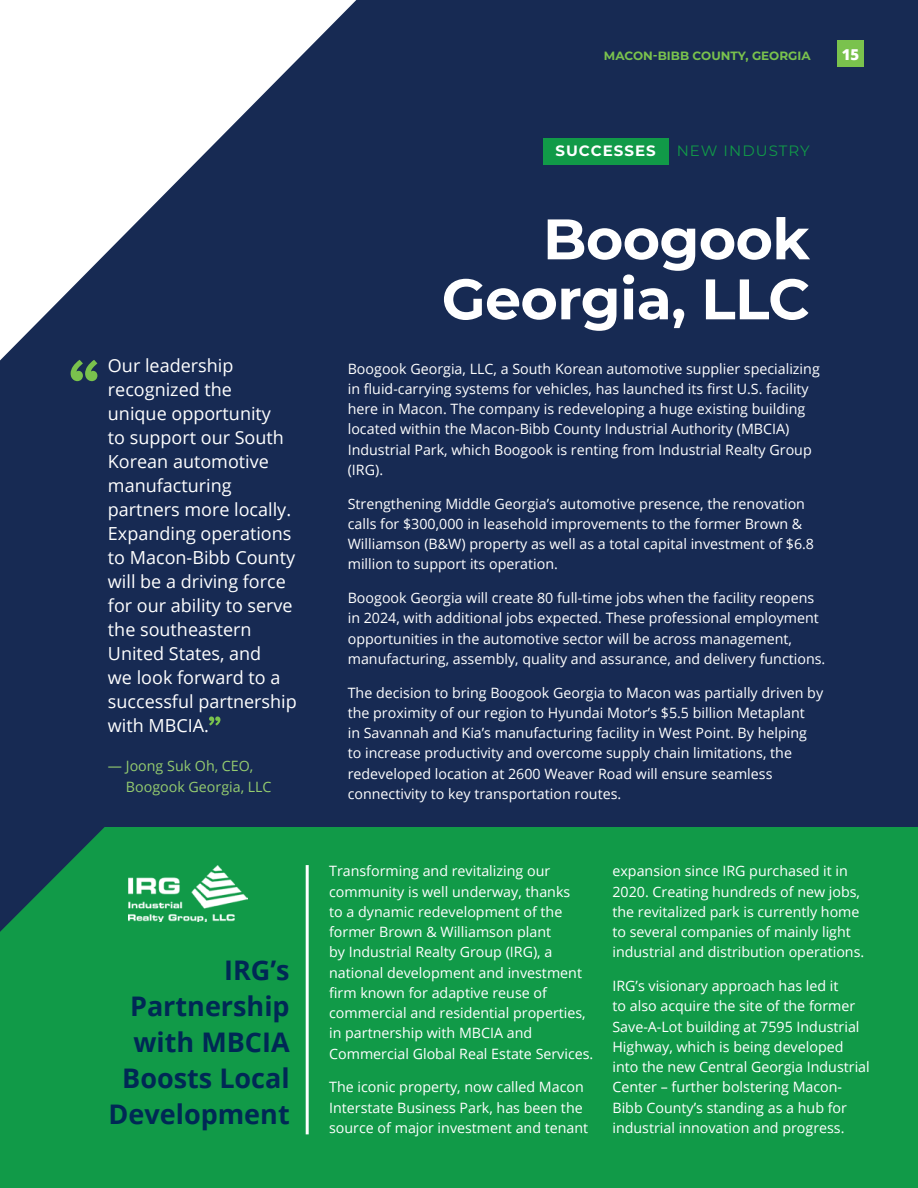
<style>
.page{position:relative;width:918px;height:1188px;background:#fff}
.page>*{position:absolute;margin:0;border:0;box-sizing:border-box;transform-origin:0 0}
.H1-bold_38pt{font:700 57px/60px "Montserrat";letter-spacing:-.01em;color:#fff;text-align:right}
.H4-bold-Subhead-12{font:700 27px/36px "Open Sans";color:#002855;text-align:right}
.QUOTE__12{font:18px/24px "Open Sans";color:#fff}
.H2-_bold_24pt{font:15px "Montserrat";letter-spacing:.07em;color:#119a48}
.H2-_bold_24pt-2{font:700 15px "Montserrat";letter-spacing:.07em;color:#fff}
.t1{font:800 15px "Open Sans";color:#fff}
.Body-Main{font:14.25px/20.2px "Open Sans";color:#fff}
.Body-Main-2{font:14.25px/20.2px "Open Sans";color:#95cc6f}
.t2{font:700 12px "Montserrat";color:#7ac24d}
</style>
<div class="page">
<div style="left:0;top:767px;width:918px;height:421px;background:#119a48"></div>
<div style="left:0;top:0;width:918px;height:826px;background:#172a53"></div>
<svg style="left:0;top:718px;width:227px;height:214px"></svg>
<svg style="left:209px;top:716px;width:11px;height:10px"></svg>
<svg style="left:71px;top:360px;width:26px;height:21px"></svg>
<svg style="left:0;top:0;width:356px;height:360px;fill:#fff"></svg>
<hr style="left:306px;top:865px;width:3px;height:269px;background:#fff">
<img style="left:129px;top:866px;width:119px;height:56px">
<div style="left:543px;top:138px;width:125px;height:27px;background:#119a48"></div>
<div style="left:837px;top:40px;width:27px;height:28px;background:#7ac24d"></div>
<p class="QUOTE__12" style="left:108px;top:353px;width:190px">Our leadership recognized the<br>unique opportunity<br>to support our South<br>Korean automotive manufacturing partners more locally.<br>Expanding operations to Macon-Bibb County will be a driving force for our ability to serve the southeastern<br>United States, and<br>we look forward to a successful partnership with MBCIA.</p>
<p class="Body-Main-2" style="left:126px;top:756px;width:147px;text-indent:-18px">— Joong Suk Oh, CEO,<br>Boogook Georgia, LLC</p>
<p class="H4-bold-Subhead-12" style="left:109px;top:951px;width:183px">IRG’s<br>Partnership with MBCIA<br>Boosts Local<br>Development</p>
<p class="t2" style="left:604px;top:47px;width:208px">MACON-BIBB COUNTY, GEORGIA</p>
<p class="t1" style="left:842px;top:43px;width:19px">15</p>
<p class="H2-_bold_24pt-2" style="left:555px;top:140px;width:102px">SUCCESSES</p>
<p class="H2-_bold_24pt" style="left:677px;top:140px;width:135px">NEW INDUSTRY</p>
<p class="H1-bold_38pt" style="left:442px;top:206px;width:370px">Boogook<br>Georgia, LLC</p>
<p class="Body-Main" style="left:348px;top:358px;width:474px">Boogook Georgia, LLC, a South Korean automotive supplier specializing in fluid-carrying systems for vehicles, has launched its first U.S. facility here in Macon. The company is redeveloping a huge existing building located within the Macon-Bibb County Industrial Authority (MBCIA)<br>Industrial Park, which Boogook is renting from Industrial Realty Group (IRG).</p>
<p class="Body-Main" style="left:348px;top:493px;width:468px">Strengthening Middle Georgia’s automotive presence, the renovation calls for $300,000 in leasehold improvements to the former Brown &amp; Williamson (B&amp;W) property as well as a total capital investment of $6.8 million to support its operation.</p>
<p class="Body-Main" style="left:348px;top:587px;width:479px">Boogook Georgia will create 80 full-time jobs when the facility reopens in 2024, with additional jobs expected. These professional employment opportunities in the automotive sector will be across management, manufacturing, assembly, quality and assurance, and delivery functions.</p>
<p class="Body-Main" style="left:348px;top:682px;width:477px">The decision to bring Boogook Georgia to Macon was partially driven by the proximity of our region to Hyundai Motor’s $5.5 billion Metaplant<br>in Savannah and Kia’s manufacturing facility in West Point. By helping to increase productivity and overcome supply chain limitations, the redeveloped location at 2600 Weaver Road will ensure seamless connectivity to key transportation routes.</p>
<p class="Body-Main" style="left:329px;top:861px;width:266px">Transforming and revitalizing our community is well underway, thanks<br>to a dynamic redevelopment of the former Brown &amp; Williamson plant<br>by Industrial Realty Group (IRG), a national development and investment firm known for adaptive reuse of commercial and residential properties, in partnership with MBCIA and Commercial Global Real Estate Services.</p>
<p class="Body-Main" style="left:329px;top:1077px;width:261px">The iconic property, now called Macon<br>Interstate Business Park, has been the source of major investment and tenant</p>
<p class="Body-Main" style="left:612px;top:861px;width:253px">expansion since IRG purchased it in 2020. Creating hundreds of new jobs, the revitalized park is currently home to several companies of mainly light industrial and distribution operations.</p>
<p class="Body-Main" style="left:612px;top:976px;width:259px">IRG’s visionary approach has led it<br>to also acquire the site of the former Save-A-Lot building at 7595 Industrial Highway, which is being developed into the new Central Georgia Industrial Center – further bolstering Macon-Bibb County’s standing as a hub for industrial innovation and progress.</p>
</div>
